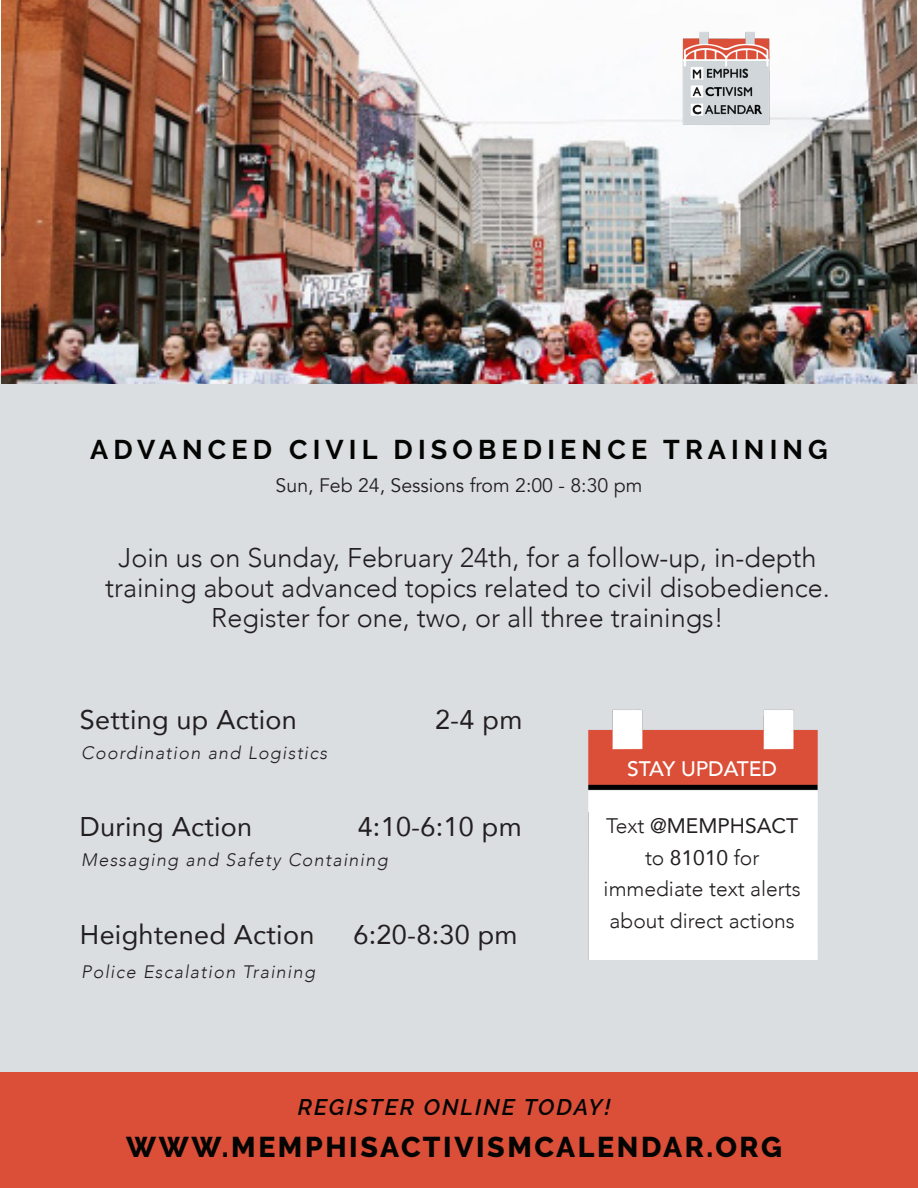
<style>
.page{position:relative;width:918px;height:1188px;background:#fff}
.page>*{position:absolute;margin:0;border:0;box-sizing:border-box;transform-origin:0 0}
.Main_Section_Header{font:800 28.5px "Raleway";letter-spacing:.09em;color:#040503}
.Bulleted_List{font:300 27px/30px "Avenir";color:#231f20;text-align:center}
._1st_Section_Header{font:27px "Avenir";letter-spacing:.01em;color:#231f20}
.Main_Section_Header-2{font:700 27px "Raleway";letter-spacing:.19em;color:#040503}
.Main_Section_Header-3{font:italic 600 22.5px "Raleway";letter-spacing:.09em;color:#040503}
.Bulleted_List-2{font:300 21px/31.5px "Avenir";color:#231f20}
.Bulleted_List-3{font:21px/31.5px "Avenir";color:#231f20;text-align:center}
.Bulleted_List-4{font:500 21px "Avenir";color:#fff}
.t1{font:19.5px "Avenir";color:#231f20}
.Bulleted_List-5{font:italic 300 18px "Avenir";letter-spacing:.07em;color:#231f20}
.s1{font-weight:300}
</style>
<div class="page">
<div style="left:0;top:373px;width:918px;height:699px;background:#dadee1"></div>
<img style="left:2px;top:0;width:914px;height:384px">
<img style="left:666px;top:22px;width:118px;height:109px">
<div style="left:0;top:1073px;width:918px;height:115px;background:#db4e38"></div>
<div style="left:0;top:1072px;width:918px;height:116px;border:2px solid #db4e38"></div>
<img style="left:564px;top:702px;width:283px;height:258px">
<p class="Main_Section_Header-2" style="left:90px;top:434px;width:739px">ADVANCED CIVIL DISOBEDIENCE TRAINING</p>
<p class="t1" style="left:276px;top:474px;width:368px">Sun, Feb 24, Sessions from 2:00 - 8:30 pm</p>
<p class="Bulleted_List" style="left:118px;top:543px;width:700px">Join us on Sunday, February 24th, for a follow-up, in-depth</p>
<p class="Bulleted_List" style="left:105px;top:573px;width:726px">training about advanced topics related to civil disobedience.<br>Register for one, two, or all three trainings!</p>
<p class="_1st_Section_Header" style="left:80px;top:698px;width:218px">Setting up Action</p>
<p class="_1st_Section_Header" style="left:435px;top:698px;width:89px">2-4 pm</p>
<p class="Bulleted_List-5" style="left:81px;top:742px;width:247px">Coordination and Logistics</p>
<p class="_1st_Section_Header" style="left:80px;top:805px;width:174px">During Action</p>
<p class="_1st_Section_Header" style="left:358px;top:805px;width:166px">4:10-6:10 pm</p>
<p class="Bulleted_List-5" style="left:81px;top:849px;width:308px">Messaging and Safety Containing</p>
<p class="_1st_Section_Header" style="left:80px;top:913px;width:236px">Heightened Action</p>
<p class="_1st_Section_Header" style="left:354px;top:913px;width:166px">6:20-8:30 pm</p>
<p class="Bulleted_List-5" style="left:81px;top:961px;width:235px">Police Escalation Training</p>
<p class="Bulleted_List-4" style="left:627px;top:751px;width:151px">STAY UPDATED</p>
<p class="Bulleted_List-3" style="left:606px;top:810px;width:194px"><span class="s1">Text</span> @MEMPHSACT <span class="s1">to</span> 81010 <span class="s1">for</span></p>
<p class="Bulleted_List-2" style="left:604px;top:873px;width:199px">immediate text alerts about direct actions</p>
<p class="Main_Section_Header-3" style="left:298px;top:1094px;width:314px">REGISTER ONLINE TODAY!</p>
<p class="Main_Section_Header" style="left:126px;top:1131px;width:657px">WWW.MEMPHISACTIVISMCALENDAR.ORG</p>
</div>
